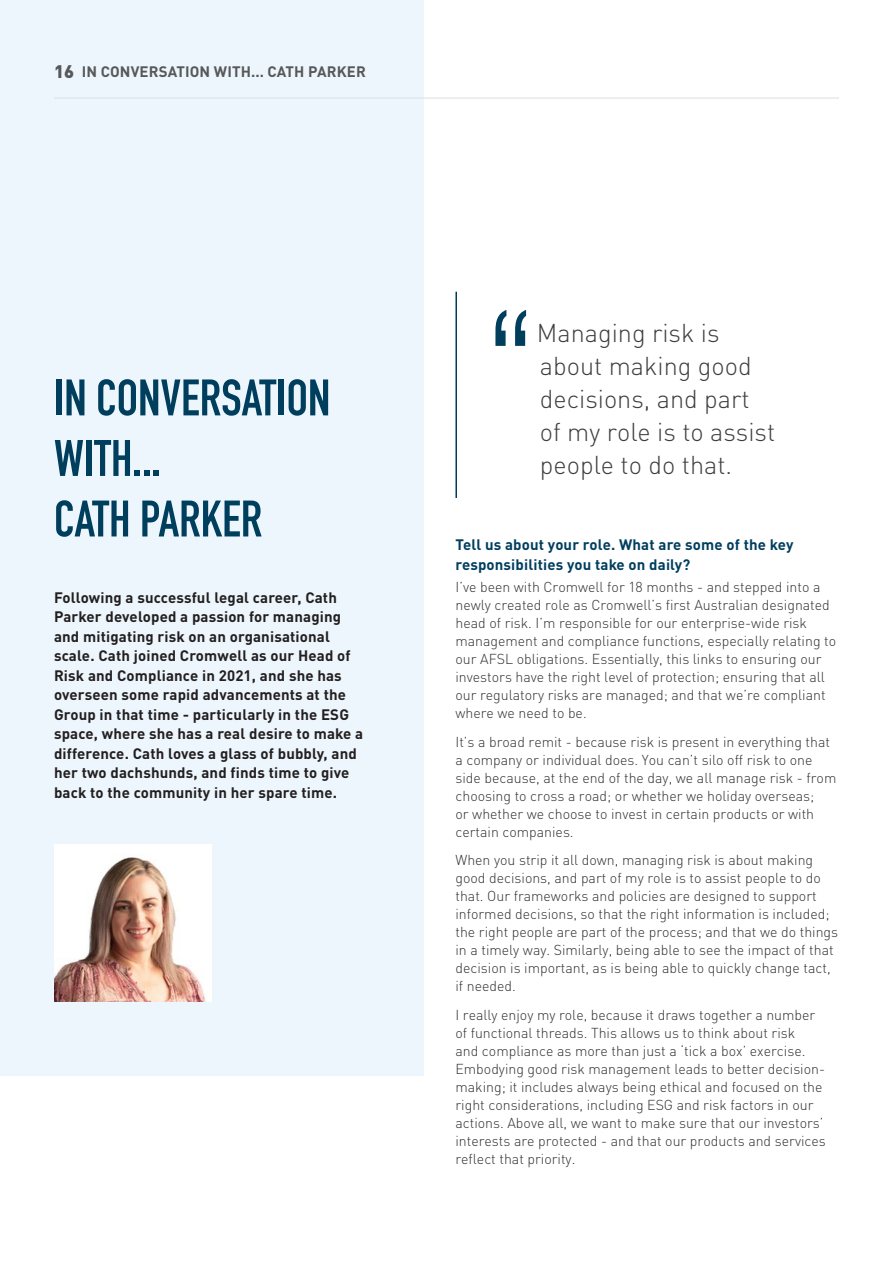
<style>
.page{position:relative;width:893px;height:1263px;background:#fff}
.page>*{position:absolute;margin:0;border:0;box-sizing:border-box;transform-origin:0 0}
.PullQuote{font:300 condensed 150px "Helvetica Neue LT Std";color:#003e5e}
.Article_Heading_1{font:700 50.4px/60.6px "DIN Condensed";color:#003e5e}
.PullQuote-2{font:300 25.5px/33px "DIN";color:#3e3e3f}
.t1{font:900 18px "DIN";color:#57585a}
.Body_Copy_-_Breakout{font:700 15px/19.5px "DINOT";letter-spacing:.01em;color:#231f20}
.Paragraph_Heading_2{font:700 15px/19.5px "DINOT";letter-spacing:.01em;color:#003e5e}
.t2{font:700 15px "DINOT";letter-spacing:.01em;color:#57585a}
.Body_9_5pt{font:300 14.25px/18px "DIN";color:#312f30}
</style>
<div class="page">
<div style="left:0;top:0;width:423px;height:1076px;background:#edf6fc"></div>
<hr style="left:54px;top:98px;width:785px;height:1px;background:#dbdee4">
<hr style="left:892px;top:0;width:1px;height:1263px;background:#003e5e">
<img style="left:54px;top:844px;width:158px;height:158px">
<hr style="left:455px;top:292px;width:2px;height:206px;background:#023b5a">
<p class="t1" style="left:54px;top:59px;width:22px">16</p>
<p class="t2" style="left:82px;top:62px;width:286px">IN CONVERSATION WITH... CATH PARKER</p>
<p class="Article_Heading_1" style="left:54px;top:368px;width:278px">IN CONVERSATION<br>WITH...<br>CATH PARKER</p>
<p class="Body_Copy_-_Breakout" style="left:54px;top:587px;width:311px">Following a successful legal career, Cath Parker developed a passion for managing and mitigating risk on an organisational scale. Cath joined Cromwell as our Head of Risk and Compliance in 2021, and she has overseen some rapid advancements at the Group in that time - particularly in the ESG space, where she has a real desire to make a difference. Cath loves a glass of bubbly, and her two dachshunds, and finds time to give back to the community in her spare time.</p>
<p class="PullQuote" style="left:485px;top:278px;width:54px">“</p>
<p class="PullQuote-2" style="left:537px;top:316px;width:240px">Managing risk is about making good decisions, and part<br>of my role is to assist people to do that.</p>
<p class="Paragraph_Heading_2" style="left:455px;top:535px;width:339px">Tell us about your role. What are some of the key responsibilities you take on daily?</p>
<p class="Body_9_5pt" style="left:455px;top:578px;width:382px">I’ve been with Cromwell for 18 months - and stepped into a newly created role as Cromwell’s first Australian designated head of risk. I’m responsible for our enterprise-wide risk management and compliance functions, especially relating to our AFSL obligations. Essentially, this links to ensuring our investors have the right level of protection; ensuring that all our regulatory risks are managed; and that we’re compliant where we need to be.</p>
<p class="Body_9_5pt" style="left:455px;top:732px;width:382px">It’s a broad remit - because risk is present in everything that a company or individual does. You can’t silo off risk to one side because, at the end of the day, we all manage risk - from choosing to cross a road; or whether we holiday overseas;<br>or whether we choose to invest in certain products or with certain companies.</p>
<p class="Body_9_5pt" style="left:455px;top:851px;width:384px">When you strip it all down, managing risk is about making good decisions, and part of my role is to assist people to do that. Our frameworks and policies are designed to support informed decisions, so that the right information is included; the right people are part of the process; and that we do things in a timely way. Similarly, being able to see the impact of that decision is important, as is being able to quickly change tact, if needed.</p>
<p class="Body_9_5pt" style="left:455px;top:1006px;width:372px">I really enjoy my role, because it draws together a number of functional threads. This allows us to think about risk<br>and compliance as more than just a ‘tick a box’ exercise.<br>Embodying good risk management leads to better decision&shy;making; it includes always being ethical and focused on the right considerations, including ESG and risk factors in our actions. Above all, we want to make sure that our investors’ interests are protected - and that our products and services reflect that priority.</p>
</div>
